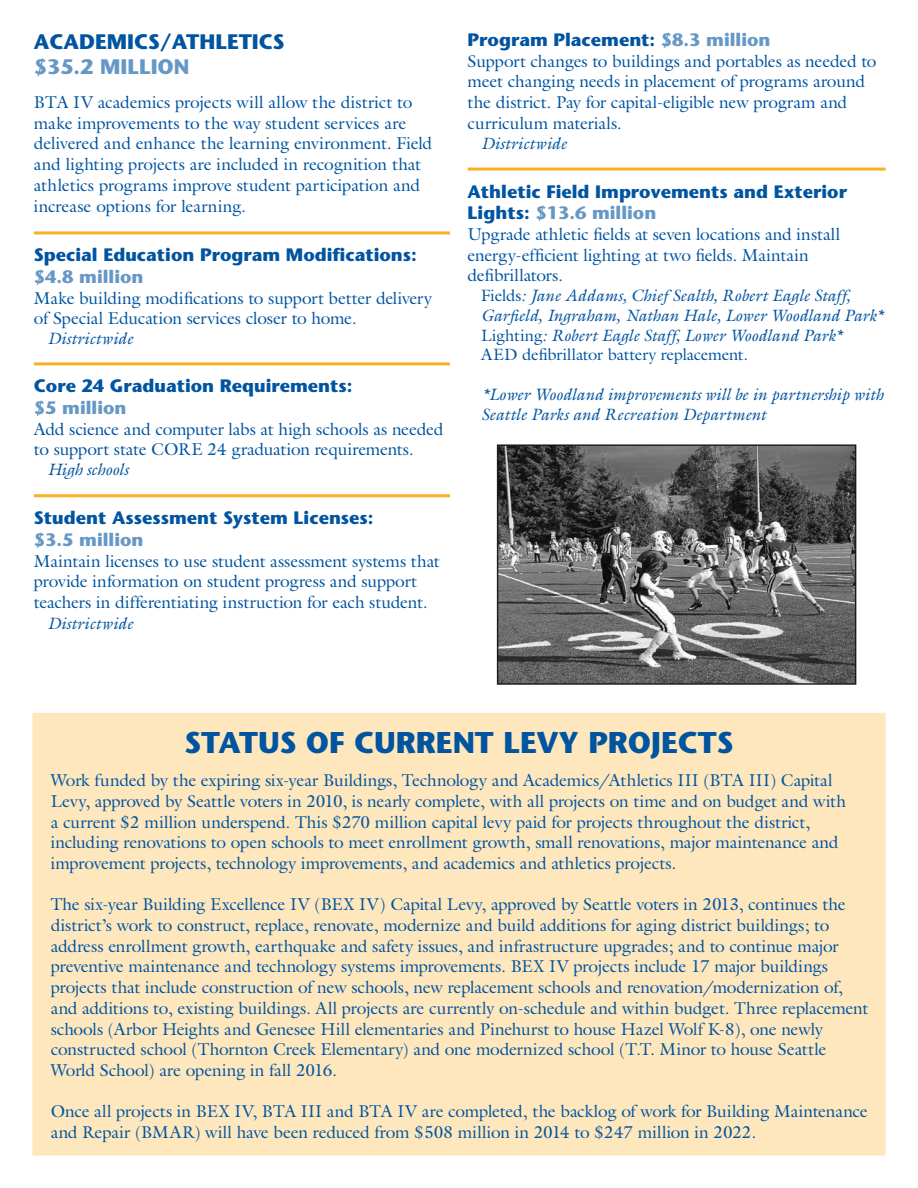
<style>
.page{position:relative;width:918px;height:1188px;background:#fff}
.page>*{position:absolute;margin:0;border:0;box-sizing:border-box;transform-origin:0 0}
.t1{font:700 30px "Stone Sans";color:#0054a0}
.t2{font:700 21px "Stone Sans";color:#0054a0}
.t3{font:700 21px "Stone Sans";color:#6698c6}
.t4{font:700 18px/21.6px "Stone Sans";color:#0054a0}
.t5{font:700 18px "Stone Sans";color:#6698c6}
.t6{font:17.25px/20.7px "Galliard";letter-spacing:-.01em;color:#0054a0}
.t7{font:italic 16.5px/19.8px "Galliard";color:#0054a0}
.s1{color:#6698c6}
.s2{font-style:normal}
</style>
<div class="page">
<div style="left:32px;top:713px;width:854px;height:443px;background:#fee7bd;border:2px solid #fee7bd"></div>
<hr style="left:468px;top:168px;width:418px;height:3px;background:#fab023">
<hr style="left:34px;top:494px;width:416px;height:3px;background:#fab023">
<hr style="left:34px;top:362px;width:416px;height:3px;background:#fab023">
<hr style="left:34px;top:231px;width:416px;height:3px;background:#fab023">
<img style="left:499px;top:446px;width:355px;height:237px">
<div style="left:497px;top:444px;width:359px;height:241px;border:1px solid #1c1b1b"></div>
<p class="t2" style="left:34px;top:29px;width:252px">ACADEMICS/ATHLETICS</p>
<p class="t3" style="left:34px;top:54px;width:157px">$35.2 MILLION</p>
<p class="t6" style="left:34px;top:92px;width:400px">BTA IV academics projects will allow the district to make improvements to the way student services are delivered and enhance the learning environment. Field and lighting projects are included in recognition that athletics programs improve student participation and increase options for learning.</p>
<p class="t4" style="left:34px;top:244px;width:385px">Special Education Program Modifications:</p>
<p class="t5" style="left:34px;top:266px;width:111px">$4.8 million</p>
<p class="t6" style="left:34px;top:287px;width:400px">Make building modifications to support better delivery of Special Education services closer to home.</p>
<p class="t7" style="left:47px;top:329px;width:87px">Districtwide</p>
<p class="t4" style="left:34px;top:375px;width:320px">Core 24 Graduation Requirements:</p>
<p class="t5" style="left:34px;top:397px;width:94px">$5 million</p>
<p class="t6" style="left:34px;top:418px;width:411px">Add science and computer labs at high schools as needed to support state CORE 24 graduation requirements.</p>
<p class="t7" style="left:47px;top:459px;width:82px">High schools</p>
<p class="t4" style="left:34px;top:507px;width:341px">Student Assessment System Licenses:</p>
<p class="t5" style="left:34px;top:529px;width:111px">$3.5 million</p>
<p class="t6" style="left:34px;top:550px;width:407px">Maintain licenses to use student assessment systems that provide information on student progress and support teachers in differentiating instruction for each student.</p>
<p class="t7" style="left:47px;top:613px;width:87px">Districtwide</p>
<p class="t4" style="left:468px;top:29px;width:304px">Program Placement: <span class="s1">$8.3 million</span></p>
<p class="t6" style="left:468px;top:50px;width:411px">Support changes to buildings and portables as needed to meet changing needs in placement of programs around the district. Pay for capital-eligible new program and curriculum materials.</p>
<p class="t7" style="left:481px;top:133px;width:87px">Districtwide</p>
<p class="t4" style="left:468px;top:180px;width:381px">Athletic Field Improvements and Exterior<br>Lights: <span class="s1">$13.6 million</span></p>
<p class="t6" style="left:468px;top:223px;width:374px">Upgrade athletic fields at seven locations and install energy-efficient lighting at two fields. Maintain defibrillators.</p>
<p class="t7" style="left:481px;top:285px;width:405px"><span class="s2">Fields</span>: Jane Addams, Chief Sealth, Robert Eagle Staff, Garfield, Ingraham, Nathan Hale, Lower Woodland Park* <span class="s2">Lighting</span>: Robert Eagle Staff, Lower Woodland Park*<br><span class="s2">AED defibrillator battery replacement.</span></p>
<p class="t7" style="left:481px;top:384px;width:404px">*Lower Woodland improvements will be in partnership with<br>Seattle Parks and Recreation Department</p>
<h1 class="t1" style="left:185px;top:725px;width:550px">STATUS OF CURRENT LEVY PROJECTS</h1>
<p class="t6" style="left:51px;top:770px;width:797px">Work funded by the expiring six-year Buildings, Technology and Academics/Athletics III (BTA III) Capital Levy, approved by Seattle voters in 2010, is nearly complete, with all projects on time and on budget and with a current $2 million underspend. This $270 million capital levy paid for projects throughout the district, including renovations to open schools to meet enrollment growth, small renovations, major maintenance and improvement projects, technology improvements, and academics and athletics projects.</p>
<p class="t6" style="left:51px;top:894px;width:819px">The six-year Building Excellence IV (BEX IV) Capital Levy, approved by Seattle voters in 2013, continues the district’s work to construct, replace, renovate, modernize and build additions for aging district buildings; to address enrollment growth, earthquake and safety issues, and infrastructure upgrades; and to continue major preventive maintenance and technology systems improvements. BEX IV projects include 17 major buildings projects that include construction of new schools, new replacement schools and renovation/modernization of, and additions to, existing buildings. All projects are currently on-schedule and within budget. Three replacement schools (Arbor Heights and Genesee Hill elementaries and Pinehurst to house Hazel Wolf K-8), one newly constructed school (Thornton Creek Elementary) and one modernized school (T.T. Minor to house Seattle World School) are opening in fall 2016.</p>
<p class="t6" style="left:51px;top:1101px;width:819px">Once all projects in BEX IV, BTA III and BTA IV are completed, the backlog of work for Building Maintenance and Repair (BMAR) will have been reduced from $508 million in 2014 to $247 million in 2022.</p>
</div>
